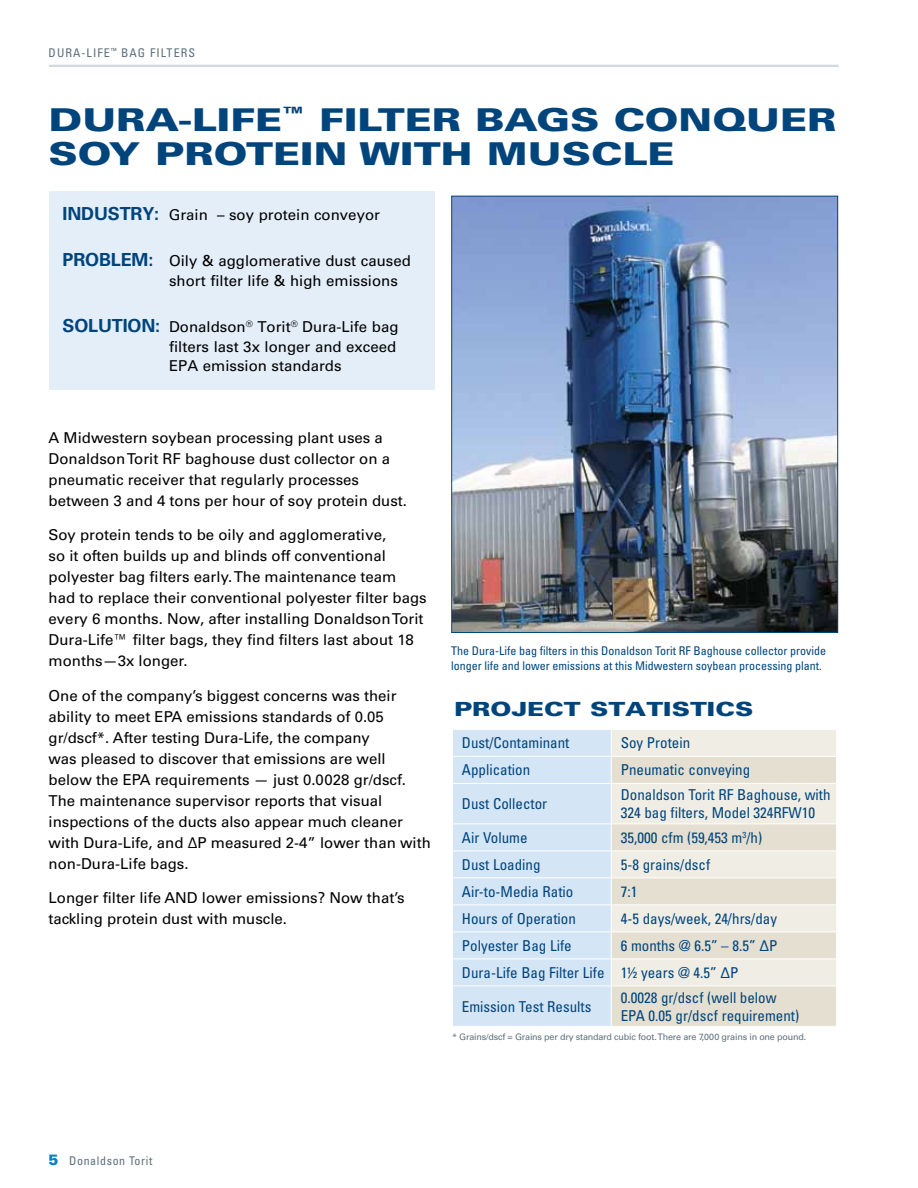
<style>
.page{position:relative;width:918px;height:1188px;background:#fff}
.page>*{position:absolute;margin:0;border:0;box-sizing:border-box;transform-origin:0 0}
.t1{font:900 31.5px/34.5px "Univers LT Std";color:#00447c;scale:1.29 1}
.t2{font:900 19.5px "Univers LT Std";color:#00447c;scale:1.3 1}
.t3{font:700 18px "Univers LT Std";letter-spacing:-.01em;color:#00447c}
.t4{font:15px/21px "Univers LT Std";color:#000}
.t5{font:condensed 15px/18px "Univers LT Std";color:#00447c}
.t6{font:condensed 12px/15px "Univers LT Std";color:#00447c}
.t7{font:condensed 12px "Univers LT Std";letter-spacing:.09em;color:#5c6f7c}
.t8{font:9px "Univers LT Std";letter-spacing:-.02em;color:#5c6f7c}
.s1{font-weight:700;font-size:18px;color:#00447c}
.s2{font-stretch:normal}
.s3{font-weight:900;font-stretch:normal;font-size:15px;color:#0081c6}
</style>
<div class="page">
<div style="left:49px;top:191px;width:385px;height:198px;background:#e4eef9"></div>
<img style="left:453px;top:198px;width:383px;height:433px">
<div style="left:453px;top:730px;width:158px;height:296px;background:#d4e5f6"></div>
<div style="left:612px;top:730px;width:224px;height:26px;background:#f0ede4"></div>
<svg style="left:612px;top:757px;width:224px;height:269px;background:#e9e5d9"></svg>
<hr style="left:452px;top:756px;width:159px;height:1px;background:#fff">
<hr style="left:452px;top:783px;width:159px;height:1px;background:#fff">
<hr style="left:611px;top:783px;width:226px;height:1px;background:#fff">
<hr style="left:452px;top:824px;width:159px;height:1px;background:#fff">
<hr style="left:611px;top:824px;width:226px;height:1px;background:#fff">
<hr style="left:452px;top:850px;width:159px;height:1px;background:#fff">
<hr style="left:611px;top:850px;width:226px;height:1px;background:#fff">
<hr style="left:452px;top:878px;width:159px;height:1px;background:#fff">
<hr style="left:611px;top:878px;width:226px;height:1px;background:#fff">
<hr style="left:452px;top:904px;width:159px;height:1px;background:#fff">
<hr style="left:611px;top:904px;width:226px;height:1px;background:#fff">
<hr style="left:452px;top:932px;width:159px;height:1px;background:#fff">
<hr style="left:611px;top:932px;width:226px;height:1px;background:#fff">
<hr style="left:452px;top:958px;width:159px;height:1px;background:#fff">
<hr style="left:611px;top:958px;width:226px;height:1px;background:#fff">
<hr style="left:452px;top:986px;width:159px;height:1px;background:#fff">
<hr style="left:611px;top:986px;width:226px;height:1px;background:#fff">
<hr style="left:49px;top:65px;width:790px;height:2px;background:#d2d9de">
<p class="t7" style="left:49px;top:45px;width:148px">Dura-Life<sup>™</sup> bag filters</p>
<h1 class="t1" style="left:49px;top:102px;width:612px">DURA-LIFE<sup>™</sup> FILTER BAGS CONQUER<br>SOY PROTEIN WITH MUSCLE</h1>
<p class="t3" style="left:63px;top:203px;width:70px">INDUSTRY</p>
<p class="t4" style="left:154px;top:204px;width:227px"><span class="s1">:</span> Grain – soy protein conveyor</p>
<p class="t4" style="left:169px;top:251px;width:243px;line-height:19.5px;text-indent:-107px"><span class="s1">PROBLEM:</span> Oily &amp; agglomerative dust caused short filter life &amp; high emissions</p>
<p class="t3" style="left:63px;top:315px;width:47px">SOLUTIO</p>
<p class="t4" style="left:169px;top:317px;width:231px;line-height:19.5px;text-indent:-28px"><span class="s1">N:</span> Donaldson<sup>®</sup> Torit<sup>®</sup> Dura-Life bag filters last 3x longer and exceed<br>EPA emission standards</p>
<p class="t4" style="left:49px;top:427px;width:360px">A Midwestern soybean processing plant uses a Donaldson Torit RF baghouse dust collector on a pneumatic receiver that regularly processes between 3 and 4 tons per hour of soy protein dust.</p>
<p class="t4" style="left:49px;top:525px;width:380px">Soy protein tends to be oily and agglomerative,<br>so it often builds up and blinds off conventional polyester bag filters early. The maintenance team had to replace their conventional polyester filter bags every 6 months. Now, after installing Donaldson Torit Dura-Life™ filter bags, they find filters last about 18 months—3x longer.</p>
<p class="t4" style="left:49px;top:685px;width:384px">One of the company’s biggest concerns was their ability to meet EPA emissions standards of 0.05 gr/dscf*. After testing Dura-Life, the company<br>was pleased to discover that emissions are well below the EPA requirements — just 0.0028 gr/dscf.<br>The maintenance supervisor reports that visual inspections of the ducts also appear much cleaner with Dura-Life, and ∆P measured 2-4” lower than with non-Dura-Life bags.</p>
<p class="t4" style="left:49px;top:888px;width:357px">Longer filter life AND lower emissions? Now that’s tackling protein dust with muscle.</p>
<p class="t6" style="left:451px;top:643px;width:376px">The Dura-Life bag filters in this Donaldson Torit RF Baghouse collector provide longer life and lower emissions at this Midwestern soybean processing plant.</p>
<h2 class="t2" style="left:454px;top:697px;width:232px">PROJECT STATISTICS</h2>
<p class="t5" style="left:462px;top:734px;width:109px">Dust/Contaminant</p>
<p class="t5" style="left:621px;top:734px;width:71px">Soy Protein</p>
<p class="t5" style="left:462px;top:761px;width:70px">Application</p>
<p class="t5" style="left:621px;top:761px;width:131px">Pneumatic conveying</p>
<p class="t5" style="left:462px;top:795px;width:87px">Dust Collector</p>
<p class="t5" style="left:621px;top:786px;width:211px">Donaldson Torit RF Baghouse, with<br>324 bag filters, M odel 324RFW</p>
<p class="t5" style="left:802px;top:804px;width:15px">10</p>
<p class="t5" style="left:462px;top:828px;width:67px">Air Volume</p>
<p class="t5" style="left:621px;top:828px;width:143px">35,000 cfm (59,453 m<sup>3</sup>/h)</p>
<p class="t5" style="left:462px;top:855px;width:80px">Dust Loading</p>
<p class="t5" style="left:621px;top:855px;width:91px">5-8 grains/dscf</p>
<p class="t5" style="left:462px;top:882px;width:113px">Air-to-M edia Ratio</p>
<p class="t5" style="left:621px;top:882px;width:18px">7:1</p>
<p class="t5" style="left:462px;top:909px;width:115px">Hours of O peration</p>
<p class="t5" style="left:621px;top:909px;width:158px">4-5 days/week, 24/hrs/day</p>
<p class="t5" style="left:462px;top:936px;width:111px">Polyester B ag Life</p>
<p class="t5" style="left:462px;top:932px;width:317px;line-height:27px;text-indent:159px">6 months @ 6.5” – 8.5” <span class="s2">∆</span>P<br>Dura-Life B ag Filter Life 1½ years @ 4.5” <span class="s2">∆</span>P</p>
<p class="t5" style="left:462px;top:997px;width:131px">Emission Test Results</p>
<p class="t5" style="left:621px;top:988px;width:180px">0.0028 gr/dscf (well below<br>EPA 0.05 gr/dscf requirement)</p>
<p class="t8" style="left:452px;top:1031px;width:356px">* Grains/dscf = Grains per dry standard cubic foot. There are 7,000 grains in one pound.</p>
<p class="t7" style="left:49px;top:1153px;width:105px"><span class="s3">5</span> Donaldson Torit</p>
</div>
